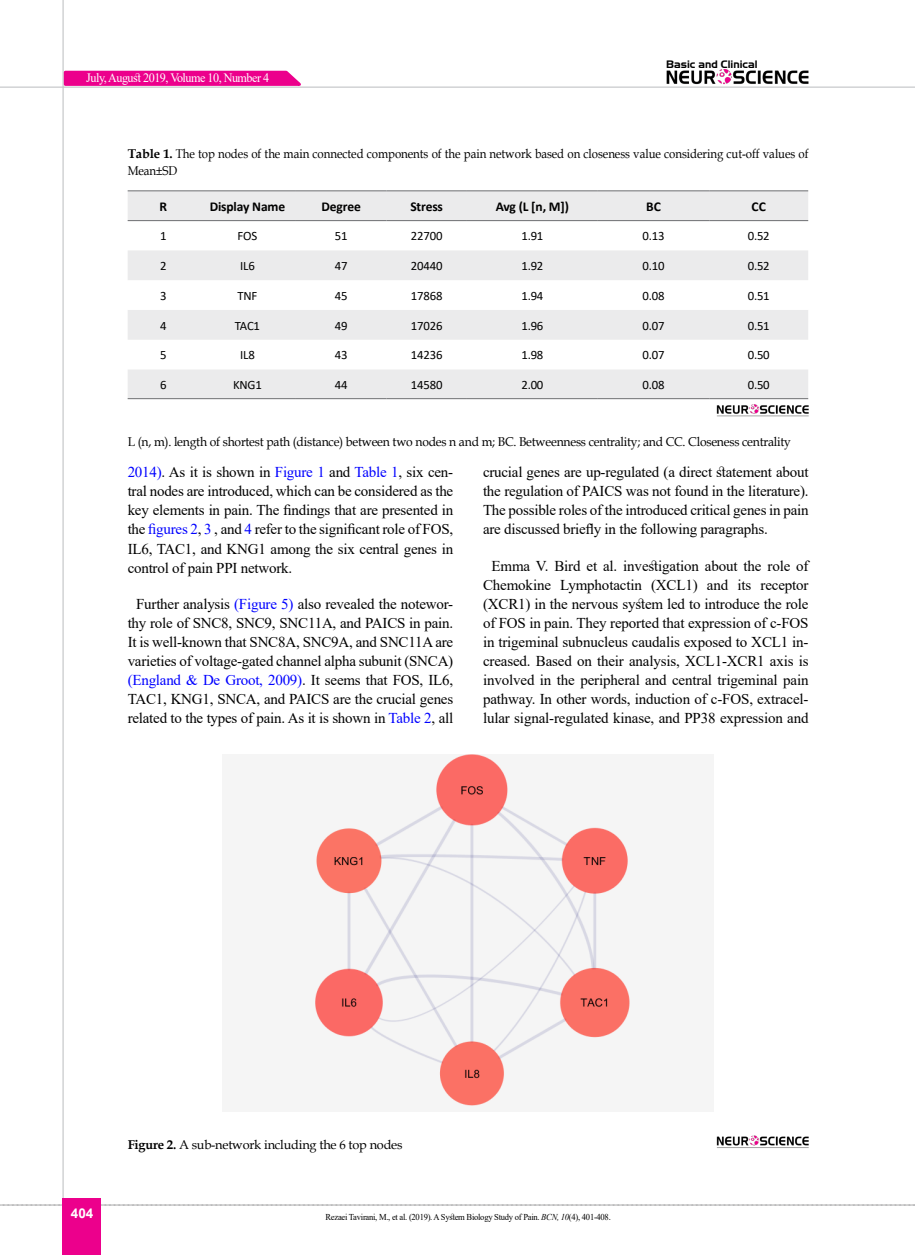
<style>
.page{position:relative;width:915px;height:1255px;background:#fff}
.page>*{position:absolute;margin:0;border:0;box-sizing:border-box;transform-origin:0 0}
.t1{font:15px/19px "Times New Roman";letter-spacing:-.01em;color:#000;text-align:justify}
.t2{font:700 13.5px "Calibri";letter-spacing:-.01em;color:#000}
.t3{font:700 13.5px "Arial";color:#fff}
.t4{font:12.75px "Calibri";letter-spacing:-.015em;color:#000}
.t5{font:12.75px/16.5px "Book Antiqua";letter-spacing:-.015em;color:#000;scale:.9 1}
.t6{font:12.75px "Book Antiqua";letter-spacing:-.015em;color:#000;scale:.95 1}
.t7{font:12.75px "Book Antiqua";letter-spacing:-.015em;color:#000}
.t8{font:12.75px "Times New Roman";letter-spacing:-.04em;color:#fff;scale:.95 1}
.t9{font:10.5px "Aero Regular SWFTE";color:#000}
.t10{font:9px "Times New Roman";letter-spacing:-.03em;color:#000;scale:.95 1}
.s1{font-weight:700}
.s2{color:#00f}
.s3{font-style:italic}
</style>
<div class="page">
<svg style="left:0;top:1204px;width:915px;height:1px"></svg>
<hr style="left:62px;top:0;width:2px;height:1254px;background:#c2c4c6">
<hr style="left:0;top:87px;width:914px;height:1px;background:#c2c4c6">
<img style="left:666px;top:69px;width:142px;height:16px">
<div style="left:63px;top:1198px;width:38px;height:56px;background:#ec008c"></div>
<svg style="left:62px;top:69px;width:245px;height:18px;background:#ee32a2"></svg>
<svg style="left:128px;top:191px;width:679px;height:207px;fill:#ebebec"></svg>
<hr style="left:128px;top:190px;width:71px;height:1px;background:#6d6e71">
<hr style="left:199px;top:190px;width:97px;height:1px;background:#6d6e71">
<hr style="left:296px;top:190px;width:90px;height:1px;background:#6d6e71">
<hr style="left:386px;top:190px;width:81px;height:1px;background:#6d6e71">
<hr style="left:467px;top:190px;width:130px;height:1px;background:#6d6e71">
<hr style="left:597px;top:190px;width:112px;height:1px;background:#6d6e71">
<hr style="left:709px;top:190px;width:98px;height:1px;background:#6d6e71">
<hr style="left:128px;top:220px;width:71px;height:1px;background:#6d6e71">
<hr style="left:199px;top:220px;width:97px;height:1px;background:#6d6e71">
<hr style="left:296px;top:220px;width:90px;height:1px;background:#6d6e71">
<hr style="left:386px;top:220px;width:81px;height:1px;background:#6d6e71">
<hr style="left:467px;top:220px;width:130px;height:1px;background:#6d6e71">
<hr style="left:597px;top:220px;width:112px;height:1px;background:#6d6e71">
<hr style="left:709px;top:220px;width:98px;height:1px;background:#6d6e71">
<hr style="left:128px;top:398px;width:71px;height:1px;background:#6d6e71">
<hr style="left:199px;top:398px;width:97px;height:1px;background:#6d6e71">
<hr style="left:296px;top:398px;width:90px;height:1px;background:#6d6e71">
<hr style="left:386px;top:398px;width:81px;height:1px;background:#6d6e71">
<hr style="left:467px;top:398px;width:130px;height:1px;background:#6d6e71">
<hr style="left:597px;top:398px;width:112px;height:1px;background:#6d6e71">
<hr style="left:709px;top:398px;width:98px;height:1px;background:#6d6e71">
<img style="left:716px;top:404px;width:92px;height:13px">
<img style="left:315px;top:754px;width:315px;height:352px">
<img style="left:716px;top:1135px;width:92px;height:13px">
<p class="t8" style="left:86px;top:69px;width:194px">July, August 2019, Volume 10, Number 4</p>
<p class="t9" style="left:666px;top:58px;width:93px">Basic and Clinical</p>
<p class="t5" style="left:128px;top:145px;width:758px"><span class="s1">Table 1.</span> The top nodes of the main connected components of the pain network based on closeness value considering cut-off values of<br>Mean±SD</p>
<p class="t2" style="left:159px;top:197px;width:9px">R</p>
<p class="t2" style="left:210px;top:197px;width:77px">Display Name</p>
<p class="t2" style="left:321px;top:197px;width:41px">Degree</p>
<p class="t2" style="left:410px;top:197px;width:34px">Stress</p>
<p class="t2" style="left:495px;top:197px;width:75px">Avg (L [n, M])</p>
<p class="t2" style="left:646px;top:197px;width:16px">BC</p>
<p class="t2" style="left:751px;top:197px;width:16px">CC</p>
<p class="t4" style="left:160px;top:227px;width:8px">1</p>
<p class="t4" style="left:237px;top:227px;width:21px">FOS</p>
<p class="t4" style="left:335px;top:227px;width:14px">51</p>
<p class="t4" style="left:411px;top:227px;width:33px">22700</p>
<p class="t4" style="left:521px;top:227px;width:24px">1.91</p>
<p class="t4" style="left:642px;top:227px;width:24px">0.13</p>
<p class="t4" style="left:747px;top:227px;width:24px">0.52</p>
<p class="t4" style="left:160px;top:257px;width:8px">2</p>
<p class="t4" style="left:240px;top:257px;width:16px">IL6</p>
<p class="t4" style="left:335px;top:257px;width:14px">47</p>
<p class="t4" style="left:411px;top:257px;width:33px">20440</p>
<p class="t4" style="left:521px;top:257px;width:24px">1.92</p>
<p class="t4" style="left:642px;top:257px;width:24px">0.10</p>
<p class="t4" style="left:747px;top:257px;width:24px">0.52</p>
<p class="t4" style="left:160px;top:287px;width:8px">3</p>
<p class="t4" style="left:237px;top:287px;width:21px">TNF</p>
<p class="t4" style="left:335px;top:287px;width:14px">45</p>
<p class="t4" style="left:411px;top:287px;width:33px">17868</p>
<p class="t4" style="left:521px;top:287px;width:24px">1.94</p>
<p class="t4" style="left:642px;top:287px;width:24px">0.08</p>
<p class="t4" style="left:747px;top:287px;width:24px">0.51</p>
<p class="t4" style="left:160px;top:316px;width:8px">4</p>
<p class="t4" style="left:235px;top:316px;width:27px">TAC1</p>
<p class="t4" style="left:335px;top:316px;width:14px">49</p>
<p class="t4" style="left:411px;top:316px;width:33px">17026</p>
<p class="t4" style="left:521px;top:316px;width:24px">1.96</p>
<p class="t4" style="left:642px;top:316px;width:24px">0.07</p>
<p class="t4" style="left:747px;top:316px;width:24px">0.51</p>
<p class="t4" style="left:160px;top:346px;width:8px">5</p>
<p class="t4" style="left:240px;top:346px;width:16px">IL8</p>
<p class="t4" style="left:335px;top:346px;width:14px">43</p>
<p class="t4" style="left:411px;top:346px;width:33px">14236</p>
<p class="t4" style="left:521px;top:346px;width:24px">1.98</p>
<p class="t4" style="left:642px;top:346px;width:24px">0.07</p>
<p class="t4" style="left:747px;top:346px;width:24px">0.50</p>
<p class="t4" style="left:160px;top:376px;width:8px">6</p>
<p class="t4" style="left:233px;top:376px;width:30px">KNG1</p>
<p class="t4" style="left:335px;top:376px;width:14px">44</p>
<p class="t4" style="left:411px;top:376px;width:33px">14580</p>
<p class="t4" style="left:521px;top:376px;width:24px">2.00</p>
<p class="t4" style="left:642px;top:376px;width:24px">0.08</p>
<p class="t4" style="left:747px;top:376px;width:24px">0.50</p>
<p class="t6" style="left:128px;top:432px;width:699px">L (n, m). length of shortest path (distance) between two nodes n and m; BC. Betweenness centrality; and CC. Closeness centrality</p>
<p class="t1" style="left:128px;top:462px;width:327px"><span class="s2">2014)</span>. As it is shown in <span class="s2">Figure 1</span> and <span class="s2">Table 1</span>, six cen&shy;tral nodes are introduced, which can be considered as the key elements in pain. The findings that are presented in the <span class="s2">figures 2</span>, <span class="s2">3</span> , and <span class="s2">4</span> refer to the significant role of FOS, IL6, TAC1, and KNG1 among the six central genes in control of pain PPI network.</p>
<p class="t1" style="left:128px;top:593px;width:327px;text-align:center">Further analysis <span class="s2">(Figure 5)</span> also revealed the notewor&shy;thy role of SNC8, SNC9, SNC11A, and PAICS in pain.<br>It is well-known that SNC8A, SNC9A, and SNC11A are varieties of voltage-gated channel alpha subunit (SNCA) <span class="s2">(England &amp; De Groot, 2009)</span>. It seems that FOS, IL6, TAC1, KNG1, SNCA, and PAICS are the crucial genes related to the types of pain. As it is shown in <span class="s2">Table 2</span>, all</p>
<p class="t1" style="left:483px;top:462px;width:327px">crucial genes are up-regulated (a direct statement about the regulation of PAICS was not found in the literature).<br>The possible roles of the introduced critical genes in pain are discussed briefly in the following paragraphs.</p>
<p class="t1" style="left:483px;top:555px;width:327px;text-align:center">Emma V. Bird et al. investigation about the role of Chemokine Lymphotactin (XCL1) and its receptor (XCR1) in the nervous system led to introduce the role of FOS in pain. They reported that expression of c-FOS in trigeminal subnucleus caudalis exposed to XCL1 in&shy;creased. Based on their analysis, XCL1-XCR1 axis is involved in the peripheral and central trigeminal pain pathway. In other words, induction of c-FOS, extracel&shy;lular signal-regulated kinase, and PP38 expression and</p>
<p class="t3" style="left:71px;top:1203px;width:24px">404</p>
<p class="t7" style="left:128px;top:1135px;width:276px"><span class="s1">Figure 2.</span> A sub-network including the 6 top nodes</p>
<p class="t10" style="left:325px;top:1210px;width:302px">Rezaei Tavirani, M., et al. (2019). A System Biology Study of Pain. <span class="s3">BCN, 10</span>(4), 401-408.</p>
</div>
